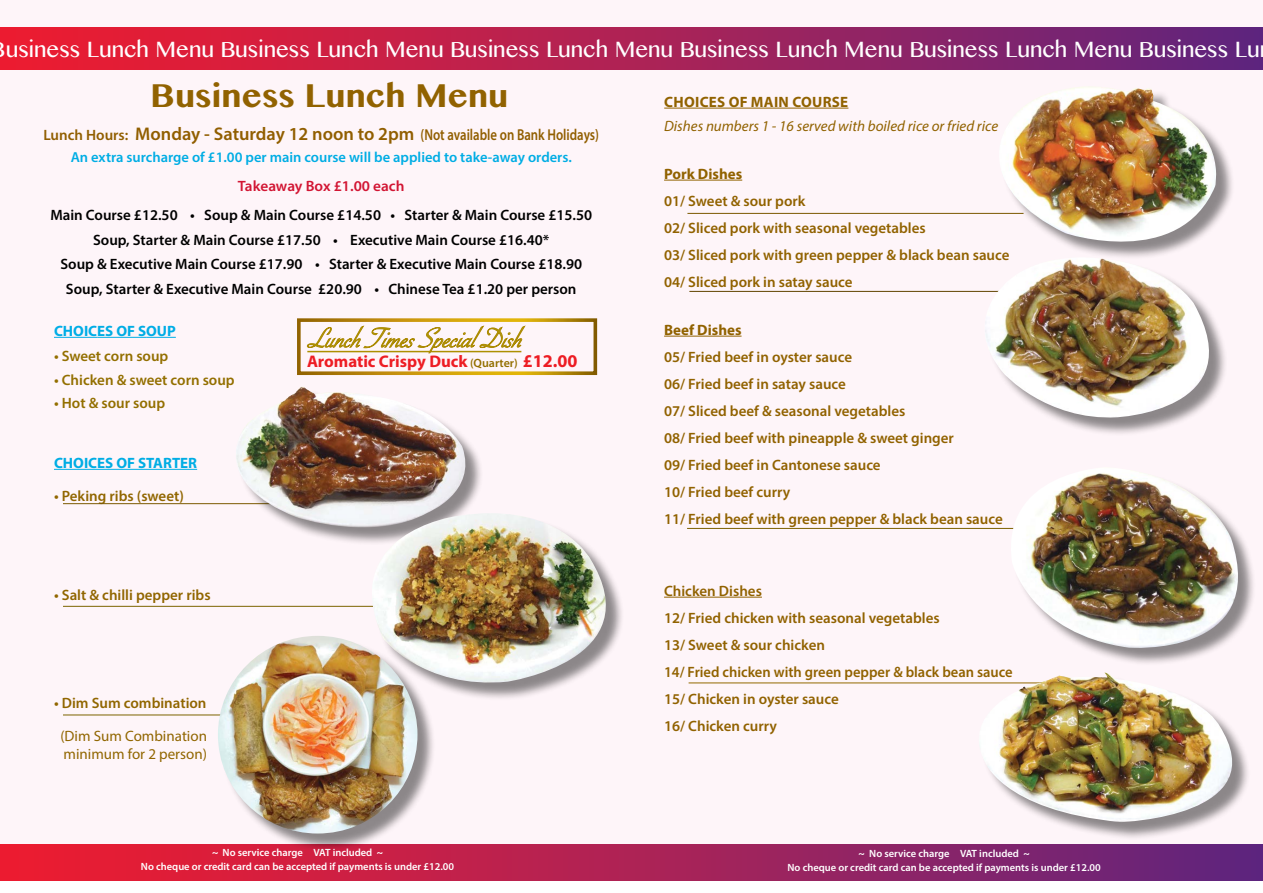
<style>
.page{position:relative;width:1263px;height:893px;background:#fff}
.page>*{position:absolute;margin:0;border:0;box-sizing:border-box;transform-origin:0 0}
.t1{font:italic 30px "Savoye Let Plain";color:#ad9001}
.t2{font:700 28.5px "Bangla MN";color:#916200}
.t3{font:19.5px "Bangla MN";color:#fff}
.t4{font:700 16.8px "Myriad Pro";color:#ed1d24}
.t5{font:600 15.9px "Myriad Pro";color:#915e00;scale:.81 1}
.t6{font:600 15px/27px "Myriad Pro";color:#916200}
.t7{font:600 15px/24.5px "Myriad Pro";color:#000;text-align:center}
.t8{font:600 15px "Myriad Pro";color:#916600}
.t9{font:600 15px "Myriad Pro";color:#936f00}
.t10{font:italic 15px "Myriad Pro";color:#916200}
.t11{font:700 15px "Myriad Pro";letter-spacing:.005em;color:#916200}
.t12{font:15px/18px "Myriad Pro";color:#916600}
.t13{font:600 15px "Myriad Pro";color:#d21533}
.t14{font:700 15px "Myriad Pro";color:#00ade4}
.t15{font:700 15px "Myriad Pro";color:#00ade6}
.t16{font:600 14.55px "Myriad Pro";color:#00ade4}
.t17{font:600 10.5px/13.5px "Myriad Pro";color:#fff;text-align:center}
.s1{font-size:15px}
.s2{font-size:18.3px}
.s3{color:#00ade4}
.s4{font-weight:600;font-size:12px;color:#936f00}
.s5{font-size:18px}
</style>
<div class="page">
<div style="left:0;top:0;width:1263px;height:872px;background:#fef5f9"></div>
<div style="left:0;top:844px;width:1263px;height:36px;background:linear-gradient(to right,#f41d2e,#62267e)"></div>
<div style="left:0;top:27px;width:1263px;height:42px;background:linear-gradient(to right,#f41d2e,#62267e)"></div>
<hr style="left:54px;top:337px;width:43px;height:1px;background:#00ade6">
<hr style="left:97px;top:337px;width:49px;height:1px;background:#00ade4">
<hr style="left:146px;top:337px;width:30px;height:1px;background:#00ade6">
<hr style="left:54px;top:469px;width:143px;height:1px;background:#00ade4">
<hr style="left:63px;top:503px;width:213px;height:1px;background:#7b5900">
<hr style="left:664px;top:108px;width:184px;height:1px;background:#916200">
<hr style="left:664px;top:180px;width:78px;height:1px;background:#916200">
<hr style="left:664px;top:336px;width:77px;height:1px;background:#916200">
<hr style="left:664px;top:597px;width:98px;height:1px;background:#916200">
<hr style="left:687px;top:213px;width:336px;height:1px;background:#7b5900">
<hr style="left:689px;top:291px;width:346px;height:1px;background:#614500">
<hr style="left:687px;top:528px;width:358px;height:1px;background:#7c6100">
<hr style="left:63px;top:606px;width:346px;height:1px;background:#7c6400">
<hr style="left:63px;top:715px;width:200px;height:1px;background:#7c6400">
<hr style="left:688px;top:683px;width:385px;height:1px;background:#926a00">
<div style="left:238px;top:389px;width:246px;height:157px;background:#000;opacity:.45"></div>
<img style="left:234px;top:387px;width:233px;height:142px">
<div style="left:375px;top:516px;width:250px;height:185px;background:#000;opacity:.45"></div>
<img style="left:370px;top:513px;width:237px;height:171px">
<div style="left:1002px;top:89px;width:232px;height:171px;background:#000;opacity:.45"></div>
<img style="left:997px;top:87px;width:221px;height:156px">
<div style="left:987px;top:260px;width:240px;height:176px;background:#000;opacity:.45"></div>
<img style="left:983px;top:257px;width:227px;height:162px">
<div style="left:1014px;top:470px;width:243px;height:197px;background:#000;opacity:.45"></div>
<img style="left:1009px;top:470px;width:230px;height:179px">
<div style="left:981px;top:675px;width:270px;height:166px;background:#000;opacity:.45"></div>
<img style="left:977px;top:673px;width:257px;height:149px">
<div style="left:297px;top:318px;width:300px;height:57px;border:4px solid #fff"></div>
<svg style="left:306px;top:325px;width:220px;height:29px"></svg>
<div style="left:221px;top:638px;width:215px;height:214px;background:#000;opacity:.45"></div>
<img style="left:218px;top:636px;width:199px;height:197px">
<h3 class="t3" style="left:6px;top:35px;width:1255px">usiness Lunch Menu Business Lunch Menu Business Lunch Menu Business Lunch Menu Business Lunch Menu Business Lu</h3>
<h2 class="t2" style="left:150px;top:74px;width:360px">Business Lunch Menu</h2>
<p class="t5" style="left:43px;top:124px;width:687px"><span class="s1">Lunch Hours:</span> <span class="s2">Monday - Saturday 12 noon to 2pm</span> (Not available on Bank Holidays)</p>
<p class="t16" style="left:71px;top:148px;width:502px">An extra surcharge of £1.00 per main course will be applied to take-away orders.</p>
<p class="t13" style="left:238px;top:177px;width:168px">Takeaway Box £1.00 each</p>
<p class="t7" style="left:50px;top:203px;width:543px">Main Course £12.50 • Soup &amp; Main Course £14.50 • Starter &amp; Main Course £15.50<br>Soup, Starter &amp; Main Course £17.50 • Executive Main Course £16.40*<br>Soup &amp; Executive Main Course £17.90 • Starter &amp; Executive Main Course £18.90<br>Soup, Starter &amp; Executive Main Course £20.90 • Chinese Tea £1.20 per person</p>
<p class="t11" style="left:664px;top:92px;width:186px">CHOICES OF MAIN COURSE</p>
<p class="t10" style="left:664px;top:116px;width:336px">Dishes numbers 1 - 16 served with boiled rice or fried rice</p>
<p class="t11" style="left:664px;top:164px;width:80px">Pork Dishes</p>
<p class="t6" style="left:664px;top:187px;width:347px">01/ Sweet &amp; sour pork<br>02/ Sliced pork with seasonal vegetables<br>03/ Sliced pork with green pepper &amp; black bean sauce 04/ Sliced pork in satay sauce</p>
<p class="t11" style="left:664px;top:320px;width:79px">Beef Dishes</p>
<p class="t6" style="left:664px;top:343px;width:340px">05/ Fried beef in oyster sauce<br>06/ Fried beef in satay sauce<br>07/ Sliced beef &amp; seasonal vegetables<br>08/ Fried beef with pineapple &amp; sweet ginger<br>09/ Fried beef in Cantonese sauce<br>10/ Fried beef curry<br>11/ Fried beef with green pepper &amp; black bean sauce</p>
<p class="t15" style="left:54px;top:321px;width:123px">CHOIC<span class="s3">ES OF S</span>OUP</p>
<p class="t9" style="left:54px;top:347px;width:116px">• Sweet corn soup</p>
<p class="t9" style="left:54px;top:371px;width:182px">• Chicken &amp; sweet corn soup</p>
<p class="t9" style="left:54px;top:393px;width:113px">• Hot &amp; sour soup</p>
<h1 class="t1" style="left:307px;top:318px;width:230px">LunchTimesSpecialDish</h1>
<p class="t4" style="left:307px;top:351px;width:272px">Aromatic Crispy Duck <span class="s4">(Quarter)</span> <span class="s5">£12.00</span></p>
<p class="t14" style="left:54px;top:453px;width:145px">CHOICES OF STARTER</p>
<p class="t8" style="left:54px;top:486px;width:131px">• Peking ribs (sweet)</p>
<p class="t8" style="left:54px;top:585px;width:158px">• Salt &amp; chilli pepper ribs</p>
<p class="t8" style="left:54px;top:693px;width:154px">• Dim Sum combination</p>
<p class="t12" style="left:60px;top:727px;width:148px">(Dim Sum Combination minimum for 2 person)</p>
<p class="t6" style="left:664px;top:577px;width:350px">Chicken Dishes<br>12/ Fried chicken with seasonal vegetables<br>13/ Sweet &amp; sour chicken<br>14/ Fried chicken with green pepper &amp; black bean sauce<br>15/ Chicken in oyster sauce<br>16/ Chicken curry</p>
<p class="t17" style="left:141px;top:846px;width:315px">~ No service charge VAT included ~<br>No cheque or credit card can be accepted if payments is under £12.00</p>
<p class="t17" style="left:787px;top:847px;width:315px">~ No service charge VAT included ~<br>No cheque or credit card can be accepted if payments is under £12.00</p>
</div>
